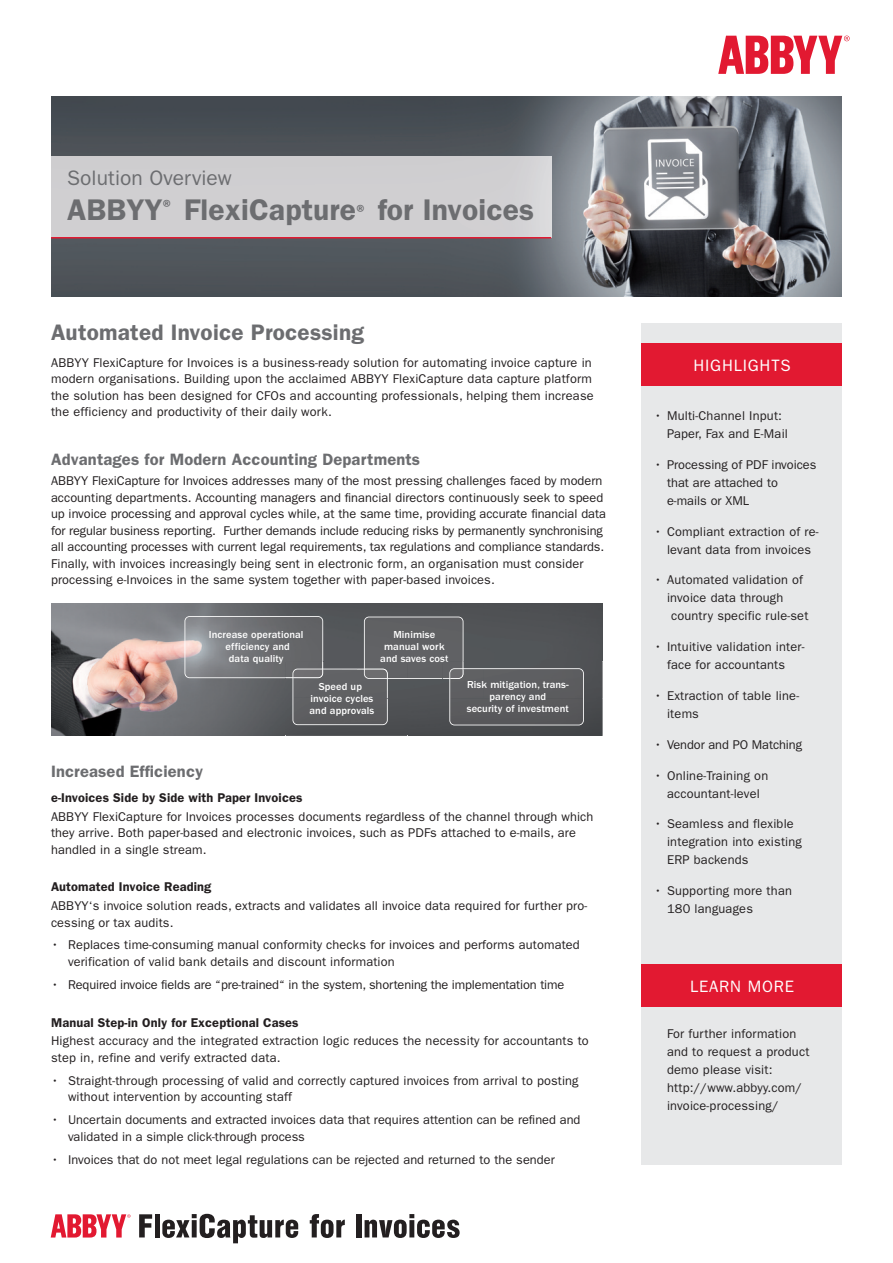
<style>
.page{position:relative;width:893px;height:1263px;background:#fff}
.page>*{position:absolute;margin:0;border:0;box-sizing:border-box;transform-origin:0 0}
.t1{font:600 30px "ITC Franklin Gothic Std";letter-spacing:.005em;color:#6c6d70}
.t2{font:600 22.5px "ITC Franklin Gothic Std";letter-spacing:.01em;color:#6c6d70}
.t3{font:21px "ITC Franklin Gothic Std";letter-spacing:.005em;color:#6c6d70}
.t4{font:600 16.5px "ITC Franklin Gothic Std";letter-spacing:.01em;color:#6c6d70}
.t5{font:16.5px "ITC Franklin Gothic Std";letter-spacing:.05em;color:#fff}
.t6{font:12.75px/16.5px "ITC Franklin Gothic Std";letter-spacing:.01em;color:#231f20}
.t7{font:600 12.75px "ITC Franklin Gothic Std";letter-spacing:.01em;color:#231f20}
.t8{font:12.75px "ITC Franklin Gothic Std";letter-spacing:-.01em;color:#231f20}
.t9{font:500 10.5px/12px "ITC Franklin Gothic Std";letter-spacing:.01em;color:#fff;text-align:center}
.s1{font-size:16.5px}
</style>
<div class="page">
<div style="left:641px;top:323px;width:201px;height:841px;background:#e7e8e9"></div>
<div style="left:641px;top:343px;width:201px;height:43px;background:#e21931"></div>
<div style="left:641px;top:964px;width:201px;height:43px;background:#e21931"></div>
<svg style="left:139px;top:1214px;width:13px;height:23px"></svg>
<div style="left:155px;top:1214px;width:5px;height:23px;background:#231f20"></div>
<svg style="left:162px;top:1214px;width:136px;height:29px"></svg>
<svg style="left:310px;top:1214px;width:35px;height:24px"></svg>
<div style="left:356px;top:1214px;width:5px;height:23px;background:#231f20"></div>
<svg style="left:365px;top:1214px;width:95px;height:24px"></svg>
<svg style="left:51px;top:1214px;width:80px;height:23px"></svg>
<img style="left:51px;top:97px;width:791px;height:199px">
<svg style="left:726px;top:35px;width:122px;height:1px"></svg>
<svg style="left:718px;top:36px;width:132px;height:38px"></svg>
<div style="left:51px;top:156px;width:500px;height:81px;background:#d0cfd1"></div>
<hr style="left:51px;top:237px;width:500px;height:1px;background:#e21931">
<img style="left:51px;top:604px;width:551px;height:132px">
<img style="left:178px;top:609px;width:165px;height:89px">
<img style="left:187px;top:619px;width:133px;height:56px">
<div style="left:184px;top:616px;width:139px;height:62px;border:2px solid #fff;border-radius:5px"></div>
<img style="left:286px;top:698px;width:121px;height:38px">
<img style="left:343px;top:662px;width:14px;height:7px">
<img style="left:323px;top:662px;width:20px;height:7px">
<img style="left:286px;top:678px;width:6px;height:20px">
<img style="left:286px;top:662px;width:37px;height:16px">
<img style="left:295px;top:720px;width:90px;height:2px">
<img style="left:295px;top:672px;width:62px;height:26px">
<img style="left:293px;top:669px;width:29px;height:8px">
<svg style="left:318px;top:673px;width:5px;height:5px"></svg>
<div style="left:292px;top:669px;width:96px;height:56px;border:2px solid #fff;border-radius:5px"></div>
<img style="left:357px;top:610px;width:126px;height:88px">
<svg style="left:388px;top:698px;width:19px;height:1px"></svg>
<img style="left:388px;top:679px;width:19px;height:19px">
<svg style="left:357px;top:662px;width:7px;height:7px"></svg>
<img style="left:357px;top:669px;width:30px;height:30px">
<div style="left:365px;top:617px;width:98px;height:59px;background:#606164"></div>
<img style="left:367px;top:662px;width:40px;height:14px">
<img style="left:367px;top:669px;width:20px;height:7px">
<svg style="left:383px;top:669px;width:5px;height:5px"></svg>
<div style="left:364px;top:617px;width:99px;height:62px;border:2px solid #fff;border-radius:5px"></div>
<img style="left:443px;top:698px;width:160px;height:38px">
<img style="left:483px;top:661px;width:120px;height:37px">
<img style="left:463px;top:661px;width:20px;height:7px">
<img style="left:443px;top:679px;width:6px;height:19px">
<img style="left:443px;top:661px;width:20px;height:18px">
<img style="left:452px;top:720px;width:129px;height:2px">
<div style="left:452px;top:671px;width:129px;height:27px;background:#5e5e61"></div>
<svg style="left:452px;top:671px;width:11px;height:8px"></svg>
<div style="left:449px;top:668px;width:135px;height:57px;border:2px solid #fff;border-radius:5px"></div>
<h3 class="t3" style="left:67px;top:170px;width:166px">Solution Overview</h3>
<h1 class="t1" style="left:67px;top:199px;width:469px">ABBYY<sup>®</sup> FlexiCapture<span class="s1">®</span> for Invoices</h1>
<h2 class="t2" style="left:51px;top:324px;width:314px">Automated Invoice Processing</h2>
<p class="t6" style="left:51px;top:355px;width:544px">ABBYY FlexiCapture for invoices is a business-ready solution for automating invoice capture in modern organisations. Building upon the acclaimed ABBYY FlexiCapture data capture platform the solution has been designed for CFOs and accounting professionals, helping them increase the efficiency and productivity of their daily work.</p>
<p class="t4" style="left:51px;top:453px;width:371px">Advantages for Modern Accounting Departments</p>
<p class="t6" style="left:51px;top:474px;width:557px">ABBYY FlexiCapture for invoices addresses many of the most pressing challenges faced by modern accounting departments. Accounting managers and financial directors continuously seek to speed up invoice processing and approval cycles while, at the same time, providing accurate financial data for regular business reporting. Further demands include reducing risks by permanently synchronising all accounting processes with current legal requirements, tax regulations and compliance standards.<br>Finally, with invoices increasingly being sent in electronic form, an organisation must consider processing e-invoices in the same system together with paper-based invoices.</p>
<p class="t9" style="left:209px;top:629px;width:96px">Increase operational efficiency and<br>data quality</p>
<p class="t9" style="left:380px;top:629px;width:70px">Minimise manual work and saves cost</p>
<p class="t9" style="left:310px;top:681px;width:66px">Speed up invoice cycles and approvals</p>
<p class="t9" style="left:467px;top:679px;width:104px">Risk mitigation, trans&shy;parency and<br>security of investment</p>
<p class="t4" style="left:51px;top:766px;width:153px">Increased Efficiency</p>
<p class="t7" style="left:51px;top:793px;width:253px">e-Invoices Side by Side with Paper Invoices</p>
<p class="t6" style="left:51px;top:809px;width:544px">ABBYY FlexiCapture for invoices processes documents regardless of the channel through which they arrive. Both paper-based and electronic invoices, such as PDFs attached to e-mails, are handled in a single stream.</p>
<p class="t7" style="left:51px;top:883px;width:162px">Automated Invoice Reading</p>
<p class="t6" style="left:51px;top:898px;width:538px">ABBYY‘s invoice solution reads, extracts and validates all invoice data required for further pro&shy;cessing or tax audits.</p>
<p class="t6" style="left:68px;top:938px;width:513px;text-indent:-17px">• Replaces time-consuming manual conformity checks for invoices and performs automated verification of valid bank details and discount information</p>
<p class="t8" style="left:51px;top:980px;width:515px">• Required invoice fields are “pre-trained“ in the system, shortening the implementation time</p>
<p class="t7" style="left:51px;top:1018px;width:249px">Manual Step-in Only for Exceptional Cases</p>
<p class="t6" style="left:51px;top:1034px;width:539px">highest accuracy and the integrated extraction logic reduces the necessity for accountants to step in, refine and verify extracted data.</p>
<p class="t6" style="left:68px;top:1073px;width:512px;text-indent:-17px">• Straight-through processing of valid and correctly captured invoices from arrival to posting without intervention by accounting staff</p>
<p class="t6" style="left:68px;top:1113px;width:514px;text-indent:-17px">• Uncertain documents and extracted invoices data that requires attention can be refined and validated in a simple click-through process</p>
<p class="t6" style="left:51px;top:1152px;width:505px">• invoices that do not meet legal regulations can be rejected and returned to the sender</p>
<p class="t5" style="left:693px;top:360px;width:99px">highLightS</p>
<p class="t6" style="left:667px;top:408px;width:122px;line-height:18px;text-indent:-13px">• Multi-Channel input:<br>Paper, Fax and E-Mail</p>
<p class="t6" style="left:667px;top:457px;width:151px;line-height:18px;text-indent:-13px">• Processing of PDF invoices that are attached to e-mails or XML</p>
<p class="t6" style="left:654px;top:523px;width:166px;line-height:18px;text-align:center">• Compliant extraction of re&shy;levant data from invoices</p>
<p class="t6" style="left:654px;top:573px;width:150px">• Automated validation of</p>
<p class="t6" style="left:667px;top:591px;width:118px">invoice data through</p>
<p class="t6" style="left:671px;top:609px;width:139px">country specific rule-set</p>
<p class="t6" style="left:654px;top:639px;width:152px;line-height:18px;text-align:center">• intuitive validation inter&shy;face for accountants</p>
<p class="t6" style="left:667px;top:688px;width:134px;line-height:18px;text-indent:-13px">• Extraction of table line&shy;items</p>
<p class="t6" style="left:654px;top:737px;width:149px">• Vendor and PO Matching</p>
<p class="t6" style="left:654px;top:767px;width:115px;line-height:18px;text-align:center">• Online-training on accountant-level</p>
<p class="t6" style="left:667px;top:816px;width:136px;line-height:18px;text-indent:-13px">• Seamless and flexible integration into existing<br>ERP backends</p>
<p class="t6" style="left:667px;top:883px;width:126px;line-height:18px;text-indent:-13px">• Supporting more than<br>180 languages</p>
<p class="t5" style="left:690px;top:981px;width:106px">LEARN MORE</p>
<p class="t6" style="left:667px;top:1026px;width:144px;line-height:18px">For further information and to request a product demo please visit: http://www.abbyy.com/ invoice-processing/</p>
</div>
